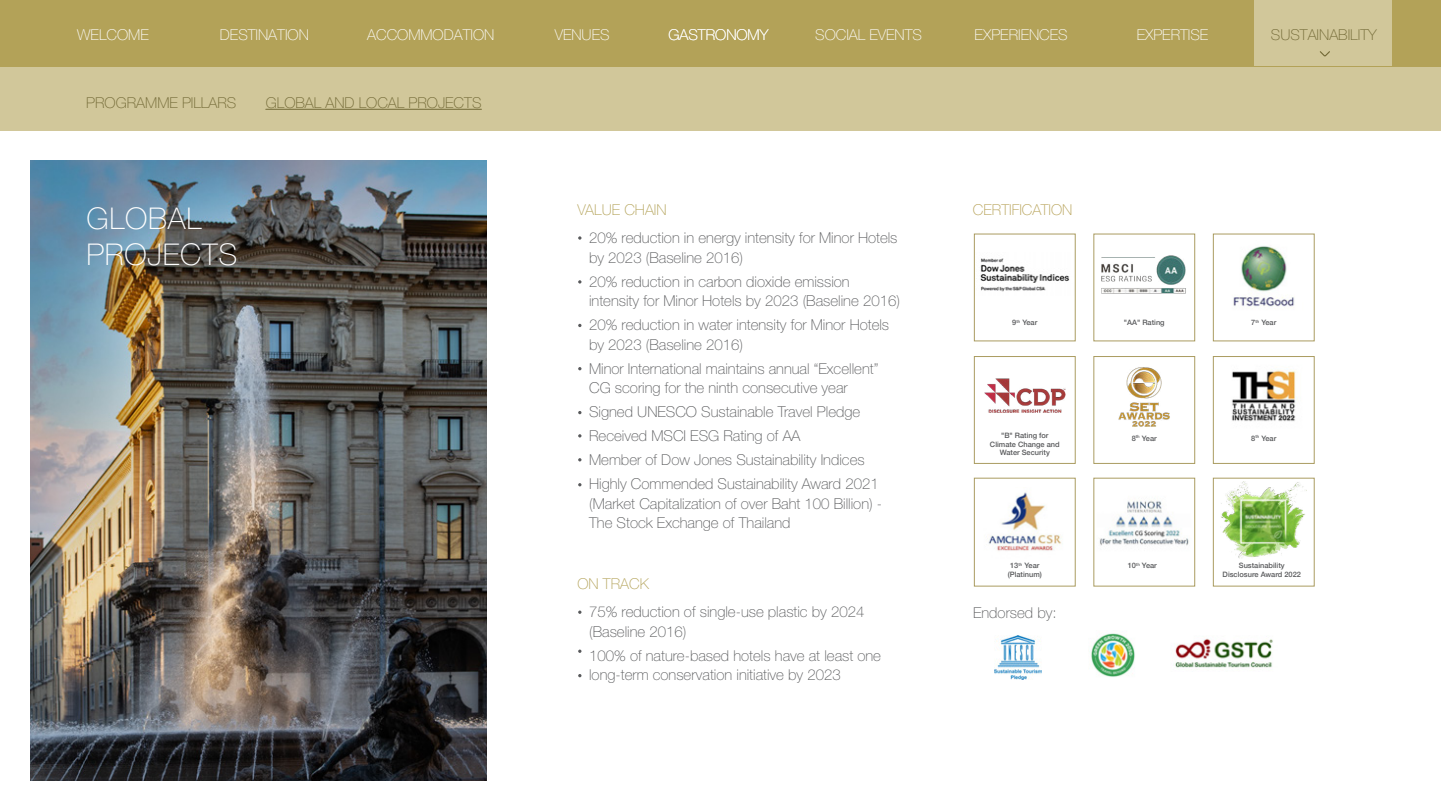
<style>
.page{position:relative;width:1441px;height:810px;background:#fff}
.page>*{position:absolute;margin:0;border:0;box-sizing:border-box;transform-origin:0 0}
.t1{font:100 30px/36px "Helvetica Neue LT Std";letter-spacing:.025em;color:#fff}
.t2{font:100 15px/19.5px "Helvetica Neue LT Std";color:#58595b}
.t3{font:100 15px "Helvetica Neue LT Std";color:#fff}
.t4{font:100 15px "Helvetica Neue LT Std";color:#716835}
.t5{font:100 15px "Helvetica Neue LT Std";color:#b3a258}
.t6{font:100 15px "Helvetica Neue LT Std";color:#b6a156}
.t7{font:500 7.35px/8.9px "Helvetica Neue";color:#58595b;text-align:center}
</style>
<div class="page">
<img style="left:30px;top:161px;width:456px;height:619px">
<svg style="left:578px;top:236px;width:3px;height:4px"></svg>
<img style="left:994px;top:635px;width:47px;height:44px">
<img style="left:980px;top:258px;width:90px;height:34px">
<div style="left:973px;top:356px;width:102px;height:108px;border:1px solid #aa9c61"></div>
<div style="left:973px;top:478px;width:102px;height:108px;border:1px solid #aa9c61"></div>
<div style="left:1093px;top:478px;width:101px;height:108px;border:1px solid #aa9c61"></div>
<div style="left:1212px;top:478px;width:102px;height:108px;border:1px solid #aa9c61"></div>
<div style="left:1093px;top:356px;width:101px;height:108px;border:1px solid #aa9c61"></div>
<div style="left:1212px;top:356px;width:102px;height:108px;border:1px solid #aa9c61"></div>
<img style="left:1093px;top:249px;width:93px;height:53px">
<img style="left:1233px;top:246px;width:62px;height:63px">
<img style="left:984px;top:378px;width:80px;height:35px">
<img style="left:988px;top:492px;width:74px;height:59px">
<img style="left:1099px;top:500px;width:90px;height:46px">
<img style="left:1221px;top:482px;width:84px;height:77px">
<img style="left:1118px;top:367px;width:52px;height:60px">
<img style="left:1231px;top:369px;width:67px;height:53px">
<img style="left:1089px;top:633px;width:46px;height:44px">
<img style="left:1173px;top:638px;width:100px;height:30px">
<div style="left:0;top:65px;width:1440px;height:66px;background:#d1c79a"></div>
<div style="left:0;top:0;width:1440px;height:66px;background:#b3a258"></div>
<div style="left:1254px;top:0;width:137px;height:66px;background:#d1c79a"></div>
<svg style="left:1319px;top:51px;width:11px;height:6px"></svg>
<hr style="left:266px;top:109px;width:215px;height:1px;background:#716835">
<p class="t3" style="left:77px;top:26px;width:73px">WELCOME</p>
<p class="t3" style="left:220px;top:26px;width:90px">DESTINATION</p>
<p class="t3" style="left:554px;top:26px;width:56px">VENUES</p>
<p class="t3" style="left:668px;top:26px;width:101px">GASTRONOMY</p>
<p class="t3" style="left:815px;top:26px;width:108px">SOCIAL EVENTS</p>
<p class="t3" style="left:1136px;top:26px;width:73px">EXPERTISE</p>
<p class="t4" style="left:1270px;top:26px;width:107px">SUSTAINABILITY</p>
<p class="t3" style="left:367px;top:26px;width:129px">ACCOMMODATION</p>
<p class="t3" style="left:974px;top:26px;width:94px">EXPERIENCES</p>
<p class="t4" style="left:86px;top:94px;width:151px">PROGRAMME PILLARS</p>
<p class="t4" style="left:266px;top:94px;width:217px">GLOBAL AND LOCAL PROJECTS</p>
<h1 class="t1" style="left:86px;top:201px;width:152px">GLOBAL<br>PROJECTS</h1>
<p class="t5" style="left:577px;top:201px;width:90px">VALUE CHAIN</p>
<p class="t2" style="left:589px;top:228px;width:310px">20% reduction in energy intensity for Minor Hotels by 2023 (Baseline 2016)</p>
<p class="t2" style="left:589px;top:272px;width:312px">20% reduction in carbon dioxide emission intensity for Minor Hotels by 2023 (Baseline 2016)</p>
<p class="t2" style="left:589px;top:315px;width:301px">20% reduction in water intensity for Minor Hotels by 2023 (Baseline 2016)</p>
<p class="t2" style="left:589px;top:359px;width:291px">Minor International maintains annual “Excellent”<br>CG scoring for the ninth consecutive year</p>
<p class="t2" style="left:589px;top:400px;width:291px;line-height:24px">Signed UNESCO Sustainable Travel Pledge Received MSCI ESG Rating of AA<br>Member of Dow Jones Sustainability Indices Highly Commended Sustainability Award 2021</p>
<p class="t2" style="left:589px;top:494px;width:294px">(Market Capitalization of over Baht 100 Billion) -<br>The Stock Exchange of Thailand</p>
<p class="t5" style="left:577px;top:575px;width:73px">ON TRACK</p>
<p class="t2" style="left:589px;top:602px;width:277px">75% reduction of single-use plastic by 2024 (Baseline 2016)</p>
<p class="t2" style="left:589px;top:646px;width:293px">100% of nature-based hotels have at least one long-term conservation initiative by 2023</p>
<p class="t6" style="left:972px;top:201px;width:101px">CERTIFICATION</p>
<p class="t7" style="left:1012px;top:318px;width:27px">9<sup>th</sup> Year</p>
<p class="t7" style="left:1251px;top:318px;width:27px">7<sup>th</sup> Year</p>
<p class="t7" style="left:1123px;top:318px;width:42px">"AA" Rating</p>
<p class="t7" style="left:989px;top:430px;width:71px">"B" Rating for<br>Climate Change and<br>Water Security</p>
<p class="t7" style="left:1131px;top:433px;width:27px">8<sup>th</sup> Year</p>
<p class="t7" style="left:1251px;top:433px;width:27px">8<sup>th</sup> Year</p>
<p class="t7" style="left:1007px;top:561px;width:36px">13<sup>th</sup> Year (Platinum)</p>
<p class="t7" style="left:1127px;top:561px;width:31px">10<sup>th</sup> Year</p>
<p class="t7" style="left:1222px;top:561px;width:80px">Sustainability<br>Disclosure Award 2022</p>
<p class="t2" style="left:972px;top:603px;width:85px">Endorsed by:</p>
</div>
